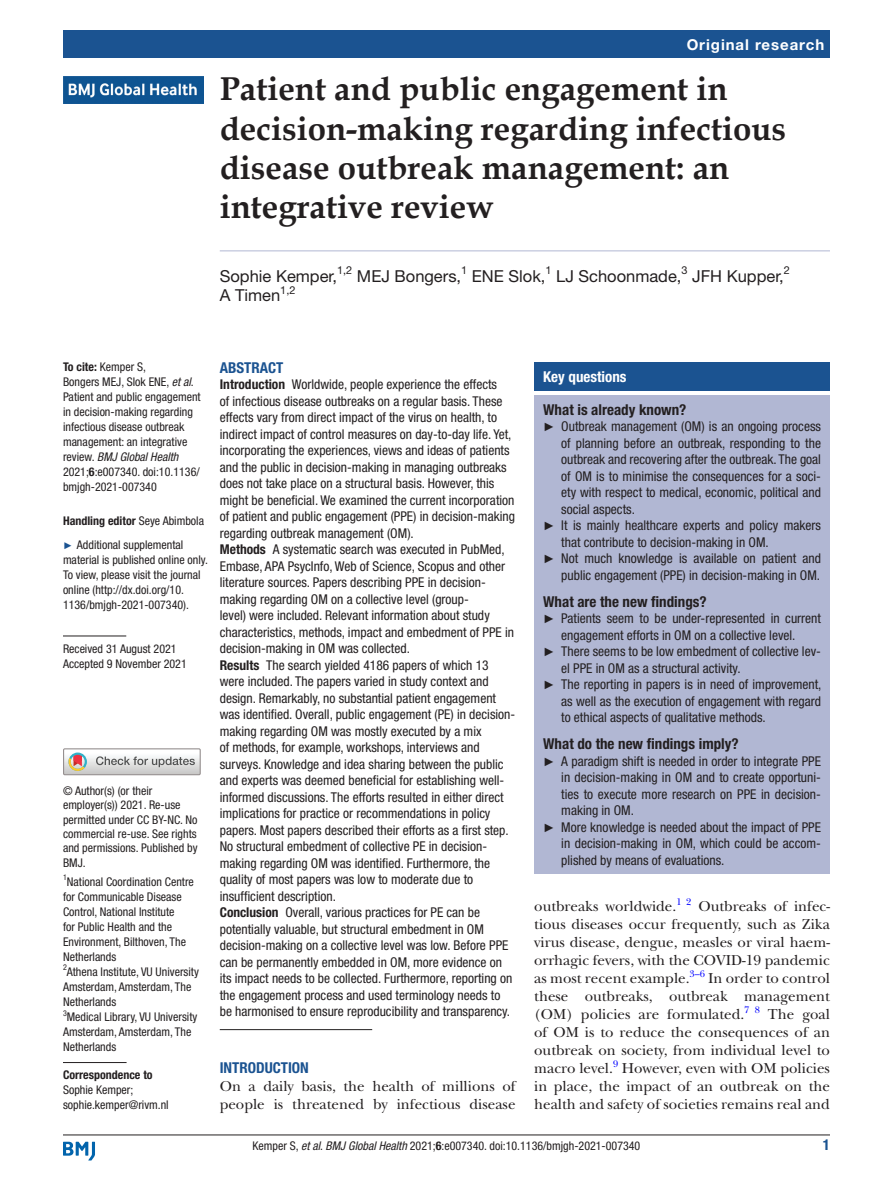
<style>
.page{position:relative;width:893px;height:1191px;background:#fff}
.page>*{position:absolute;margin:0;border:0;box-sizing:border-box;transform-origin:0 0}
.t1{font:700 33px/39px "Book Antiqua";color:#231f20}
.t2{font:16.5px "Helvetica Neue LT Std";color:#231f20}
.t3{font:15px/18px "New Baskerville";color:#231f20;text-align:justify}
.t4{font:700 condensed 15px "Helvetica Neue LT Std";color:#231f20}
.t5{font:700 condensed 15px "Helvetica Neue LT Std";color:#1b5391}
.t6{font:700 15px "Helvetica Neue LT Std";letter-spacing:.065em;color:#fff}
.t7{font:700 condensed 15px "Helvetica Neue LT Std";color:#fff}
.t8{font:condensed 13.5px/16.5px "Helvetica Neue LT Std";color:#231f20}
.t9{font:condensed 12px/15px "Helvetica Neue LT Std";color:#231f20}
.t10{font:700 condensed 12px "Helvetica Neue LT Std";color:#231f20}
.t11{font:10.95px "Helvetica Neue LT Std";color:#231f20}
.t12{font:9.9px "New Baskerville";color:#00f}
.s1{font-weight:700}
.s2{font-style:italic}
.s3{font-family:"Arial";font-stretch:normal;font-size:9.75px;color:#1b5391}
.s4{font-family:"Arial";font-stretch:normal;font-size:12px}
</style>
<div class="page">
<hr style="left:63px;top:1134px;width:767px;height:1px;background:#231f20">
<svg style="left:63px;top:1141px;width:32px;height:19px"></svg>
<div style="left:63px;top:748px;width:138px;height:27px;border:1px solid #969090"></div>
<svg style="left:64px;top:749px;width:136px;height:25px"></svg>
<hr style="left:220px;top:250px;width:610px;height:1px;background:#b1b7d3">
<div style="left:63px;top:31px;width:767px;height:27px;background:#1b5391"></div>
<hr style="left:63px;top:635px;width:63px;height:1px;background:#231f20">
<hr style="left:63px;top:1062px;width:64px;height:1px;background:#231f20">
<img style="left:63px;top:77px;width:141px;height:27px">
<hr style="left:220px;top:1029px;width:152px;height:1px;background:#231f20">
<div style="left:534px;top:362px;width:296px;height:29px;background:#1b5391"></div>
<div style="left:534px;top:395px;width:296px;height:478px;background:#b1b7d3"></div>
<p class="t6" style="left:687px;top:35px;width:139px">Original research</p>
<h1 class="t1" style="left:220px;top:70px;width:568px">Patient and public engagement in decision-making regarding infectious disease outbreak management: an integrative review</h1>
<p class="t2" style="left:220px;top:266px;width:119px">Sophie Kemper,</p>
<p class="t11" style="left:337px;top:264px;width:17px">1,2</p>
<p class="t2" style="left:357px;top:266px;width:106px">MEJ Bongers,</p>
<p class="t11" style="left:461px;top:264px;width:8px">1</p>
<p class="t2" style="left:472px;top:266px;width:75px">ENE Slok,</p>
<p class="t11" style="left:545px;top:264px;width:8px">1</p>
<p class="t2" style="left:556px;top:266px;width:127px">LJ Schoonmade,</p>
<p class="t11" style="left:681px;top:264px;width:8px">3</p>
<p class="t2" style="left:692px;top:266px;width:93px">JFH Kupper,</p>
<p class="t11" style="left:784px;top:264px;width:8px">2</p>
<p class="t2" style="left:220px;top:285px;width:62px">A Timen</p>
<p class="t11" style="left:280px;top:283px;width:17px">1,2</p>
<p class="t9" style="left:63px;top:359px;width:139px"><span class="s1">To cite:</span> Kemper S,<br>Bongers MEJ, Slok ENE, <span class="s2">et al</span>.<br>Patient and public engagement in decision-making regarding infectious disease outbreak management: an integrative review. <span class="s2">BMJ Global Health<br></span>2021;<span class="s1">6</span>:e007340. doi:10.1136/ bmjgh-2021-007340</p>
<p class="t9" style="left:63px;top:508px;width:143px;line-height:24px"><span class="s1">Handling editor</span> Seye Abimbola <span class="s3">►</span> Additional supplemental</p>
<p class="t9" style="left:63px;top:552px;width:147px">material is published online only.<br>To view, please visit the journal online (http://dx.doi.org/10.<br>1136/bmjgh-2021-007340).</p>
<p class="t9" style="left:63px;top:641px;width:125px">Received 31 August 2021<br>Accepted 9 November 2021</p>
<p class="t9" style="left:63px;top:783px;width:136px;line-height:14.4px">© Author(s) (or their employer(s)) 2021. Re-use permitted under CC BY-NC. No commercial re-use. See rights and permissions. Published by<br>BMJ.</p>
<p class="t9" style="left:63px;top:874px;width:137px"><sup>1</sup>National Coordination Centre for Communicable Disease<br>Control, National Institute<br>for Public Health and the<br>Environment, Bilthoven, The<br>Netherlands<br><sup>2</sup>Athena Institute, VU University<br>Amsterdam, Amsterdam, The<br>Netherlands<br><sup>3</sup>Medical Library, VU University<br>Amsterdam, Amsterdam, The<br>Netherlands</p>
<p class="t10" style="left:63px;top:1067px;width:91px">Correspondence to</p>
<p class="t9" style="left:63px;top:1082px;width:107px">Sophie Kemper; sophie.kemper@rivm.nl</p>
<p class="t5" style="left:220px;top:358px;width:65px">ABSTRACT</p>
<p class="t8" style="left:220px;top:376px;width:297px"><span class="s1">Introduction</span> Worldwide, people experience the effects<br>of infectious disease outbreaks on a regular basis. These effects vary from direct impact of the virus on health, to indirect impact of control measures on day-to-day life. Yet, incorporating the experiences, views and ideas of patients and the public in decision-making in managing outbreaks does not take place on a structural basis. However, this might be beneficial. We examined the current incorporation of patient and public engagement (PPE) in decision-making regarding outbreak management (OM).<br><span class="s1">Methods</span> A systematic search was executed in PubMed, Embase, APA PsycInfo, Web of Science, Scopus and other literature sources. Papers describing PPE in decision&shy;making regarding OM on a collective level (group-<br>level) were included. Relevant information about study characteristics, methods, impact and embedment of PPE in decision-making in OM was collected.<br><span class="s1">Results</span> The search yielded 4186 papers of which 13 were included. The papers varied in study context and design. Remarkably, no substantial patient engagement was identified. Overall, public engagement (PE) in decision&shy;making regarding OM was mostly executed by a mix<br>of methods, for example, workshops, interviews and surveys. Knowledge and idea sharing between the public and experts was deemed beneficial for establishing well&shy;informed discussions. The efforts resulted in either direct implications for practice or recommendations in policy papers. Most papers described their efforts as a first step.<br>No structural embedment of collective PE in decision&shy;making regarding OM was identified. Furthermore, the quality of most papers was low to moderate due to insufficient description.<br><span class="s1">Conclusion</span> Overall, various practices for PE can be potentially valuable, but structural embedment in OM decision-making on a collective level was low. Before PPE can be permanently embedded in OM, more evidence on its impact needs to be collected. Furthermore, reporting on the engagement process and used terminology needs to be harmonised to ensure reproducibility and transparency.</p>
<p class="t5" style="left:220px;top:1059px;width:91px">INTRODUCTION</p>
<p class="t3" style="left:220px;top:1077px;width:297px">On a daily basis, the health of millions of people is threatened by infectious disease</p>
<p class="t7" style="left:543px;top:367px;width:85px">Key questions</p>
<p class="t4" style="left:543px;top:400px;width:145px">What is already known?</p>
<p class="t8" style="left:543px;top:418px;width:279px"><span class="s4">►</span> Outbreak management (OM) is an ongoing process</p>
<p class="t8" style="left:561px;top:434px;width:261px">of planning before an outbreak, responding to the</p>
<p class="t8" style="left:561px;top:451px;width:261px">outbreak and recovering after the outbreak. The goal</p>
<p class="t8" style="left:561px;top:467px;width:261px">of OM is to minimise the consequences for a soci-</p>
<p class="t8" style="left:561px;top:484px;width:261px">ety with respect to medical, economic, political and</p>
<p class="t8" style="left:561px;top:500px;width:75px">social aspects.</p>
<p class="t8" style="left:543px;top:517px;width:279px"><span class="s4">►</span> It is mainly healthcare experts and policy makers</p>
<p class="t8" style="left:561px;top:533px;width:209px">that contribute to decision-making in OM.</p>
<p class="t8" style="left:543px;top:550px;width:279px"><span class="s4">►</span> Not much knowledge is available on patient and</p>
<p class="t8" style="left:561px;top:566px;width:260px">public engagement (PPE) in decision-making in OM.</p>
<p class="t4" style="left:543px;top:592px;width:165px">What are the new findings?</p>
<p class="t8" style="left:543px;top:610px;width:279px"><span class="s4">►</span> Patients seem to be under-represented in current</p>
<p class="t8" style="left:561px;top:626px;width:236px">engagement efforts in OM on a collective level.</p>
<p class="t8" style="left:543px;top:643px;width:279px"><span class="s4">►</span> There seems to be low embedment of collective lev-</p>
<p class="t8" style="left:561px;top:659px;width:181px">el PPE in OM as a structural activity.</p>
<p class="t8" style="left:543px;top:676px;width:280px"><span class="s4">►</span> The reporting in papers is in need of improvement,</p>
<p class="t8" style="left:561px;top:692px;width:261px">as well as the execution of engagement with regard</p>
<p class="t8" style="left:561px;top:709px;width:206px">to ethical aspects of qualitative methods.</p>
<p class="t4" style="left:543px;top:734px;width:197px">What do the new findings imply?</p>
<p class="t8" style="left:543px;top:752px;width:279px"><span class="s4">►</span> A paradigm shift is needed in order to integrate PPE</p>
<p class="t8" style="left:561px;top:769px;width:261px">in decision-making in OM and to create opportuni-</p>
<p class="t8" style="left:561px;top:785px;width:261px">ties to execute more research on PPE in decision-</p>
<p class="t8" style="left:561px;top:802px;width:74px">making in OM.</p>
<p class="t8" style="left:543px;top:818px;width:279px"><span class="s4">►</span> More knowledge is needed about the impact of PPE</p>
<p class="t8" style="left:561px;top:835px;width:261px">in decision-making in OM, which could be accom-</p>
<p class="t8" style="left:561px;top:851px;width:165px">plished by means of evaluations.</p>
<p class="t3" style="left:534px;top:897px;width:144px">outbreaks worldwide.</p>
<p class="t12" style="left:676px;top:895px;width:17px">1 2</p>
<p class="t3" style="left:534px;top:897px;width:297px;text-indent:164px">Outbreaks of infec&shy;tious diseases occur frequently, such as Zika virus disease, dengue, measles or viral haem&shy;orrhagic fevers, with the COVID-19 pandemic as most recent example.</p>
<p class="t12" style="left:690px;top:967px;width:17px">3–6</p>
<p class="t3" style="left:534px;top:969px;width:297px;text-indent:174px">In order to control these outbreaks, outbreak management (OM) policies are formulated.</p>
<p class="t12" style="left:744px;top:1003px;width:17px">7 8</p>
<p class="t3" style="left:534px;top:1005px;width:297px;text-indent:234px">The goal of OM is to reduce the consequences of an outbreak on society, from individual level to macro level.</p>
<p class="t12" style="left:613px;top:1057px;width:7px">9</p>
<p class="t3" style="left:534px;top:1059px;width:297px;text-indent:88px">However, even with OM policies in place, the impact of an outbreak on the health and safety of societies remains real and</p>
<p class="t9" style="left:253px;top:1137px;width:389px">Kemper S, <span class="s2">et al</span>. <span class="s2">BMJ Global Health</span> 2021;<span class="s1">6</span>:e007340. doi:10.1136/bmjgh-2021-007340</p>
<p class="t5" style="left:823px;top:1135px;width:9px">1</p>
</div>
